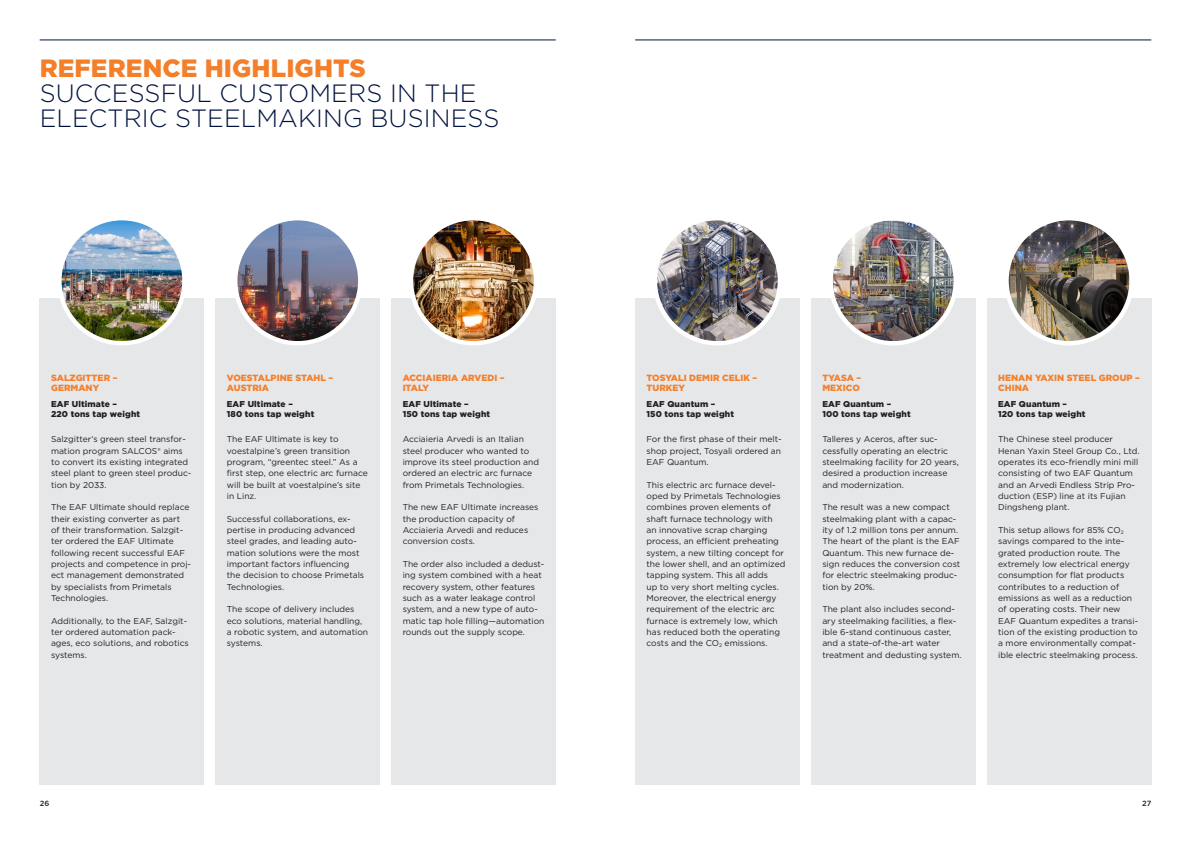
<style>
.page{position:relative;width:1191px;height:842px;background:#fff}
.page>*{position:absolute;margin:0;border:0;box-sizing:border-box;transform-origin:0 0}
._01__Headline_-_Light_-_25pt_-_orange{font:300 25px/25px "Gotham";letter-spacing:.005em;color:#001340}
._02__Subhead_-_Black_-_8_5pt_-_orange{font:900 9px/10px "Gotham";letter-spacing:.005em;color:#f47f2a}
._01__Copy_-_Book_-_8_5_pt_-_black{font:8.5px/11.3px "Gotham";color:#231f20}
._02__Subhead_-_Black_-_8_5pt_-_orange-2{font:900 8.5px/10px "Gotham";letter-spacing:.015em;color:#231f20}
.t1{font:500 7.5px "Gotham";color:#231f20}
.s1{font-weight:900;color:#f47f2a}
</style>
<div class="page">
<hr style="left:40px;top:40px;width:516px;height:1px;background:#001340">
<hr style="left:635px;top:40px;width:516px;height:1px;background:#001340">
<div style="left:40px;top:298px;width:164px;height:487px;background:#e6e7e9"></div>
<div style="left:635px;top:298px;width:164px;height:487px;background:#e6e7e9"></div>
<div style="left:215px;top:298px;width:165px;height:487px;background:#e6e7e9"></div>
<div style="left:811px;top:298px;width:164px;height:487px;background:#e6e7e9"></div>
<div style="left:391px;top:298px;width:165px;height:487px;background:#e6e7e9"></div>
<div style="left:986px;top:298px;width:165px;height:487px;background:#e6e7e9"></div>
<img style="left:59px;top:218px;width:125px;height:125px;border-radius:63px">
<div style="left:57px;top:216px;width:130px;height:129px;border:4px solid #fff;border-radius:50%"></div>
<img style="left:235px;top:218px;width:125px;height:125px;border-radius:63px">
<div style="left:233px;top:216px;width:129px;height:129px;border:4px solid #fff;border-radius:50%"></div>
<img style="left:1009px;top:221px;width:122px;height:122px">
<div style="left:1004px;top:216px;width:129px;height:129px;border:4px solid #fff;border-radius:50%"></div>
<img style="left:657px;top:221px;width:123px;height:122px">
<div style="left:652px;top:216px;width:130px;height:129px;border:4px solid #fff;border-radius:50%"></div>
<img style="left:411px;top:221px;width:125px;height:119px">
<div style="left:409px;top:216px;width:129px;height:129px;border:4px solid #fff;border-radius:50%"></div>
<img style="left:833px;top:221px;width:121px;height:121px">
<div style="left:828px;top:216px;width:130px;height:129px;border:4px solid #fff;border-radius:50%"></div>
<p class="_01__Headline_-_Light_-_25pt_-_orange" style="left:40px;top:55px;width:461px"><span class="s1">REFERENCE HIGHLIGHTS<br></span>SUCCESSFUL CUSTOMERS IN THE<br>ELECTRIC STEELMAKING BUSINESS</p>
<p class="_02__Subhead_-_Black_-_8_5pt_-_orange" style="left:51px;top:373px;width:68px">SALZGITTER –<br>GERMANY</p>
<p class="_02__Subhead_-_Black_-_8_5pt_-_orange-2" style="left:51px;top:399px;width:91px">EAF Ultimate –<br>220 tons tap weight</p>
<p class="_01__Copy_-_Book_-_8_5_pt_-_black" style="left:51px;top:433px;width:142px">Salzgitter‘s green steel transfor&shy;mation program SALCOS® aims to convert its existing integrated steel plant to green steel produc&shy;tion by 2033.</p>
<p class="_01__Copy_-_Book_-_8_5_pt_-_black" style="left:51px;top:501px;width:142px">The EAF Ultimate should replace their existing converter as part<br>of their transformation. Salzgit&shy;ter ordered the EAF Ultimate following recent successful EAF projects and competence in proj&shy;ect management demonstrated by specialists from Primetals<br>Technologies.</p>
<p class="_01__Copy_-_Book_-_8_5_pt_-_black" style="left:51px;top:615px;width:139px">Additionally, to the EAF, Salzgit&shy;ter ordered automation pack&shy;ages, eco solutions, and robotics systems.</p>
<p class="_02__Subhead_-_Black_-_8_5pt_-_orange" style="left:227px;top:373px;width:108px">VOESTALPINE STAHL –<br>AUSTRIA</p>
<p class="_02__Subhead_-_Black_-_8_5pt_-_orange-2" style="left:227px;top:399px;width:89px">EAF Ultimate –<br>180 tons tap weight</p>
<p class="_01__Copy_-_Book_-_8_5_pt_-_black" style="left:227px;top:433px;width:142px">The EAF Ultimate is key to voestalpine’s green transition program, “greentec steel.” As a first step, one electric arc furnace will be built at voestalpine’s site in Linz.</p>
<p class="_01__Copy_-_Book_-_8_5_pt_-_black" style="left:227px;top:513px;width:139px">Successful collaborations, ex&shy;pertise in producing advanced steel grades, and leading auto&shy;mation solutions were the most important factors influencing the decision to choose Primetals<br>Technologies.</p>
<p class="_01__Copy_-_Book_-_8_5_pt_-_black" style="left:227px;top:603px;width:143px">The scope of delivery includes eco solutions, material handling, a robotic system, and automation systems.</p>
<p class="_02__Subhead_-_Black_-_8_5pt_-_orange" style="left:403px;top:373px;width:104px">ACCIAIERIA ARVEDI –<br>ITALY</p>
<p class="_02__Subhead_-_Black_-_8_5pt_-_orange-2" style="left:403px;top:399px;width:68px">EAF Ultimate –</p>
<p class="_02__Subhead_-_Black_-_8_5pt_-_orange-2" style="left:403px;top:409px;width:89px">150 tons tap weight</p>
<p class="_01__Copy_-_Book_-_8_5_pt_-_black" style="left:403px;top:433px;width:138px">Acciaieria Arvedi is an Italian steel producer who wanted to improve its steel production and ordered an electric arc furnace from Primetals Technologies.</p>
<p class="_01__Copy_-_Book_-_8_5_pt_-_black" style="left:403px;top:501px;width:137px">The new EAF Ultimate increases the production capacity of<br>Acciaieria Arvedi and reduces conversion costs.</p>
<p class="_01__Copy_-_Book_-_8_5_pt_-_black" style="left:403px;top:558px;width:143px">The order also included a dedust&shy;ing system combined with a heat recovery system, other features such as a water leakage control system, and a new type of auto&shy;matic tap hole filling—automation rounds out the supply scope.</p>
<p class="_02__Subhead_-_Black_-_8_5pt_-_orange" style="left:646px;top:373px;width:112px">TOSYALI DEMIR CELIK –<br>TURKEY</p>
<p class="_02__Subhead_-_Black_-_8_5pt_-_orange-2" style="left:646px;top:399px;width:89px">EAF Quantum –<br>150 tons tap weight</p>
<p class="_01__Copy_-_Book_-_8_5_pt_-_black" style="left:646px;top:433px;width:137px;text-align:justify">For the first phase of their melt&shy;shop project, Tosyali ordered an EAF Quantum.</p>
<p class="_01__Copy_-_Book_-_8_5_pt_-_black" style="left:646px;top:479px;width:140px">This electric arc furnace devel&shy;oped by Primetals Technologies combines proven elements of shaft furnace technology with<br>an innovative scrap charging process, an efficient preheating system, a new tilting concept for the lower shell, and an optimized tapping system. This all adds<br>up to very short melting cycles.<br>Moreover, the electrical energy requirement of the electric arc furnace is extremely low, which has reduced both the operating costs and the CO<sub>2</sub> emissions.</p>
<p class="_02__Subhead_-_Black_-_8_5pt_-_orange" style="left:822px;top:373px;width:40px">TYASA –<br>MEXICO</p>
<p class="_02__Subhead_-_Black_-_8_5pt_-_orange-2" style="left:822px;top:399px;width:70px">EAF Quantum –</p>
<p class="_02__Subhead_-_Black_-_8_5pt_-_orange-2" style="left:822px;top:409px;width:90px">100 tons tap weight</p>
<p class="_01__Copy_-_Book_-_8_5_pt_-_black" style="left:822px;top:433px;width:138px">Talleres y Aceros, after suc&shy;cessfully operating an electric steelmaking facility for 20 years, desired a production increase and modernization.</p>
<p class="_01__Copy_-_Book_-_8_5_pt_-_black" style="left:822px;top:501px;width:139px">The result was a new compact steelmaking plant with a capac&shy;ity of 1.2 million tons per annum.<br>The heart of the plant is the EAF<br>Quantum. This new furnace de&shy;sign reduces the conversion cost for electric steelmaking produc&shy;tion by 20%.</p>
<p class="_01__Copy_-_Book_-_8_5_pt_-_black" style="left:822px;top:603px;width:141px">The plant also includes second&shy;ary steelmaking facilities, a flex&shy;ible 6-stand continuous caster, and a state-of-the-art water treatment and dedusting system.</p>
<p class="_02__Subhead_-_Black_-_8_5pt_-_orange" style="left:998px;top:373px;width:143px">HENAN YAXIN STEEL GROUP –<br>CHINA</p>
<p class="_02__Subhead_-_Black_-_8_5pt_-_orange-2" style="left:998px;top:399px;width:70px">EAF Quantum –</p>
<p class="_02__Subhead_-_Black_-_8_5pt_-_orange-2" style="left:998px;top:409px;width:89px">120 tons tap weight</p>
<p class="_01__Copy_-_Book_-_8_5_pt_-_black" style="left:998px;top:433px;width:143px">The Chinese steel producer<br>Henan Yaxin Steel Group Co., Ltd. operates its eco-friendly mini mill consisting of two EAF Quantum and an Arvedi Endless Strip Pro&shy;duction (ESP) line at its Fujian<br>Dingsheng plant.</p>
<p class="_01__Copy_-_Book_-_8_5_pt_-_black" style="left:998px;top:524px;width:141px">This setup allows for 85% CO<sub>2 </sub>savings compared to the inte&shy;grated production route. The extremely low electrical energy consumption for flat products contributes to a reduction of emissions as well as a reduction of operating costs. Their new<br>EAF Quantum expedites a transi&shy;tion of the existing production to a more environmentally compat&shy;ible electric steelmaking process.</p>
<p class="t1" style="left:40px;top:798px;width:11px">26</p>
<p class="t1" style="left:1142px;top:798px;width:11px">27</p>
</div>
